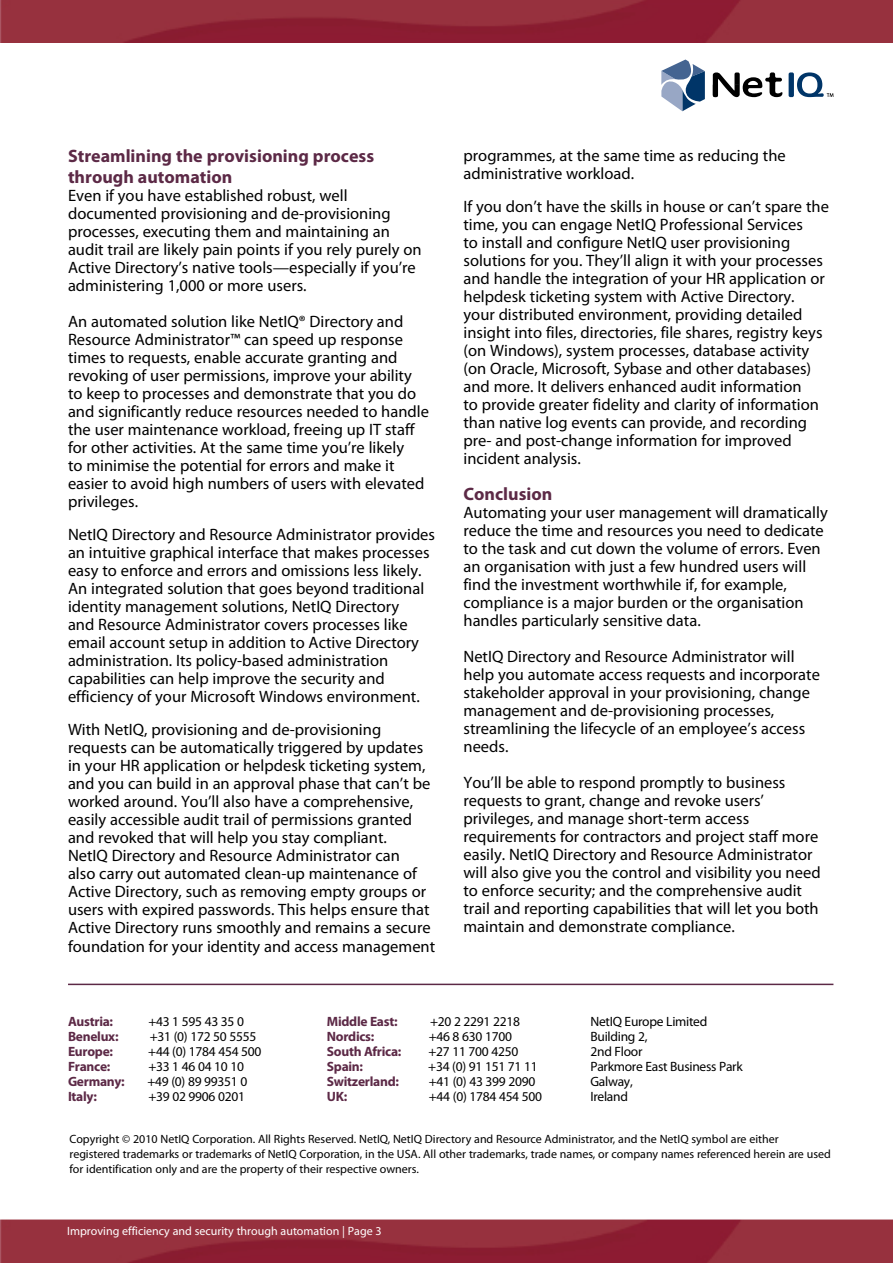
<style>
.page{position:relative;width:893px;height:1263px;background:#fff}
.page>*{position:absolute;margin:0;border:0;box-sizing:border-box;transform-origin:0 0}
.t1{font:700 18px/21px "Myriad Pro";color:#5c2946}
.t2{font:16.5px/18px "Myriad Pro";color:#000}
.t3{font:13.5px/15px "Myriad Pro";letter-spacing:-.02em;color:#000}
.t4{font:700 13.5px "Myriad Pro";letter-spacing:-.02em;color:#5c2946}
.t5{font:12px/15px "Myriad Pro";color:#000}
.t6{font:12px "Myriad Pro";color:#fff}
</style>
<div class="page">
<img style="left:0;top:1219px;width:893px;height:44px">
<div style="left:789px;top:72px;width:5px;height:25px;background:#003568;border-radius:2px"></div>
<svg style="left:713px;top:72px;width:70px;height:25px"></svg>
<svg style="left:661px;top:60px;width:44px;height:51px"></svg>
<svg style="left:797px;top:72px;width:36px;height:25px"></svg>
<img style="left:0;top:0;width:893px;height:43px">
<hr style="left:68px;top:984px;width:765px;height:1px;background:#5c2946">
<p class="t1" style="left:68px;top:145px;width:308px">Streamlining the provisioning process through automation</p>
<p class="t2" style="left:68px;top:187px;width:355px">Even if you have established robust, well documented provisioning and de-provisioning processes, executing them and maintaining an audit trail are likely pain points if you rely purely on Active Directory’s native tools—especially if you’re administering 1,000 or more users.</p>
<p class="t2" style="left:68px;top:313px;width:362px">An automated solution like NetIQ® Directory and Resource Administrator™ can speed up response times to requests, enable accurate granting and revoking of user permissions, improve your ability to keep to processes and demonstrate that you do and significantly reduce resources needed to handle the user maintenance workload, freeing up IT staff for other activities. At the same time you’re likely<br>to minimise the potential for errors and make it easier to avoid high numbers of users with elevated privileges.</p>
<p class="t2" style="left:68px;top:526px;width:369px">NetIQ Directory and Resource Administrator provides an intuitive graphical interface that makes processes easy to enforce and errors and omissions less likely.<br>An integrated solution that goes beyond traditional identity management solutions, NetIQ Directory<br>and Resource Administrator covers processes like email account setup in addition to Active Directory administration. Its policy-based administration capabilities can help improve the security and efficiency of your Microsoft Windows environment.</p>
<p class="t2" style="left:68px;top:721px;width:369px">With NetIQ, provisioning and de-provisioning requests can be automatically triggered by updates in your HR application or helpdesk ticketing system, and you can build in an approval phase that can’t be worked around. You’ll also have a comprehensive, easily accessible audit trail of permissions granted and revoked that will help you stay compliant.<br>NetIQ Directory and Resource Administrator can<br>also carry out automated clean-up maintenance of Active Directory, such as removing empty groups or users with expired passwords. This helps ensure that Active Directory runs smoothly and remains a secure foundation for your identity and access management</p>
<p class="t2" style="left:463px;top:146px;width:324px">programmes, at the same time as reducing the administrative workload.</p>
<p class="t2" style="left:463px;top:197px;width:367px">If you don’t have the skills in house or can’t spare the time, you can engage NetIQ Professional Services<br>to install and configure NetIQ user provisioning solutions for you. They’ll align it with your processes and handle the integration of your HR application or helpdesk ticketing system with Active Directory. your distributed environment, providing detailed insight into files, directories, file shares, registry keys (on Windows), system processes, database activity (on Oracle, Microsoft, Sybase and other databases) and more. It delivers enhanced audit information<br>to provide greater fidelity and clarity of information than native log events can provide, and recording pre- and post-change information for improved incident analysis.</p>
<p class="t1" style="left:463px;top:483px;width:90px">Conclusion</p>
<p class="t2" style="left:463px;top:503px;width:366px">Automating your user management will dramatically reduce the time and resources you need to dedicate to the task and cut down the volume of errors. Even an organisation with just a few hundred users will find the investment worthwhile if, for example, compliance is a major burden or the organisation handles particularly sensitive data.</p>
<p class="t2" style="left:463px;top:647px;width:358px">NetIQ Directory and Resource Administrator will help you automate access requests and incorporate stakeholder approval in your provisioning, change management and de-provisioning processes, streamlining the lifecycle of an employee’s access needs.</p>
<p class="t2" style="left:463px;top:773px;width:359px">You’ll be able to respond promptly to business requests to grant, change and revoke users’ privileges, and manage short-term access requirements for contractors and project staff more easily. NetIQ Directory and Resource Administrator will also give you the control and visibility you need to enforce security; and the comprehensive audit trail and reporting capabilities that will let you both maintain and demonstrate compliance.</p>
<p class="t4" style="left:68px;top:1013px;width:47px">Austria:</p>
<p class="t3" style="left:148px;top:1014px;width:97px">+43 1 595 43 35 0</p>
<p class="t4" style="left:68px;top:1028px;width:52px">Benelux:</p>
<p class="t3" style="left:150px;top:1029px;width:108px">+31 (0) 172 50 5555</p>
<p class="t4" style="left:68px;top:1043px;width:47px">Europe:</p>
<p class="t3" style="left:148px;top:1044px;width:115px">+44 (0) 1784 454 500</p>
<p class="t4" style="left:68px;top:1058px;width:44px">France:</p>
<p class="t3" style="left:148px;top:1059px;width:97px">+33 1 46 04 10 10</p>
<p class="t4" style="left:68px;top:1073px;width:58px">Germany:</p>
<p class="t3" style="left:147px;top:1074px;width:101px">+49 (0) 89 99351 0</p>
<p class="t4" style="left:68px;top:1088px;width:30px">Italy:</p>
<p class="t3" style="left:148px;top:1089px;width:98px">+39 02 9906 0201</p>
<p class="t4" style="left:327px;top:1013px;width:72px">Middle East:</p>
<p class="t3" style="left:430px;top:1014px;width:91px">+20 2 2291 2218</p>
<p class="t4" style="left:327px;top:1028px;width:49px">Nordics:</p>
<p class="t3" style="left:429px;top:1029px;width:85px">+46 8 630 1700</p>
<p class="t4" style="left:327px;top:1043px;width:76px">South Africa:</p>
<p class="t3" style="left:428px;top:1044px;width:91px">+27 11 700 4250</p>
<p class="t4" style="left:327px;top:1058px;width:38px">Spain:</p>
<p class="t3" style="left:428px;top:1059px;width:111px">+34 (0) 91 151 71 11</p>
<p class="t4" style="left:327px;top:1073px;width:74px">Switzerland:</p>
<p class="t3" style="left:429px;top:1074px;width:108px">+41 (0) 43 399 2090</p>
<p class="t4" style="left:327px;top:1088px;width:22px">UK:</p>
<p class="t3" style="left:429px;top:1089px;width:115px">+44 (0) 1784 454 500</p>
<p class="t3" style="left:590px;top:1014px;width:154px">NetIQ Europe Limited<br>Building 2,<br>2nd Floor<br>Parkmore East Business Park<br>Galway,<br>Ireland</p>
<p class="t5" style="left:70px;top:1132px;width:763px">Copyright © 2010 NetIQ Corporation. All Rights Reserved. NetIQ, NetIQ Directory and Resource Administrator, and the NetIQ symbol are either registered trademarks or trademarks of NetIQ Corporation, in the USA. All other trademarks, trade names, or company names referenced herein are used for identification only and are the property of their respective owners.</p>
<p class="t6" style="left:67px;top:1224px;width:316px">Improving efficiency and security through automation | Page 3</p>
</div>
